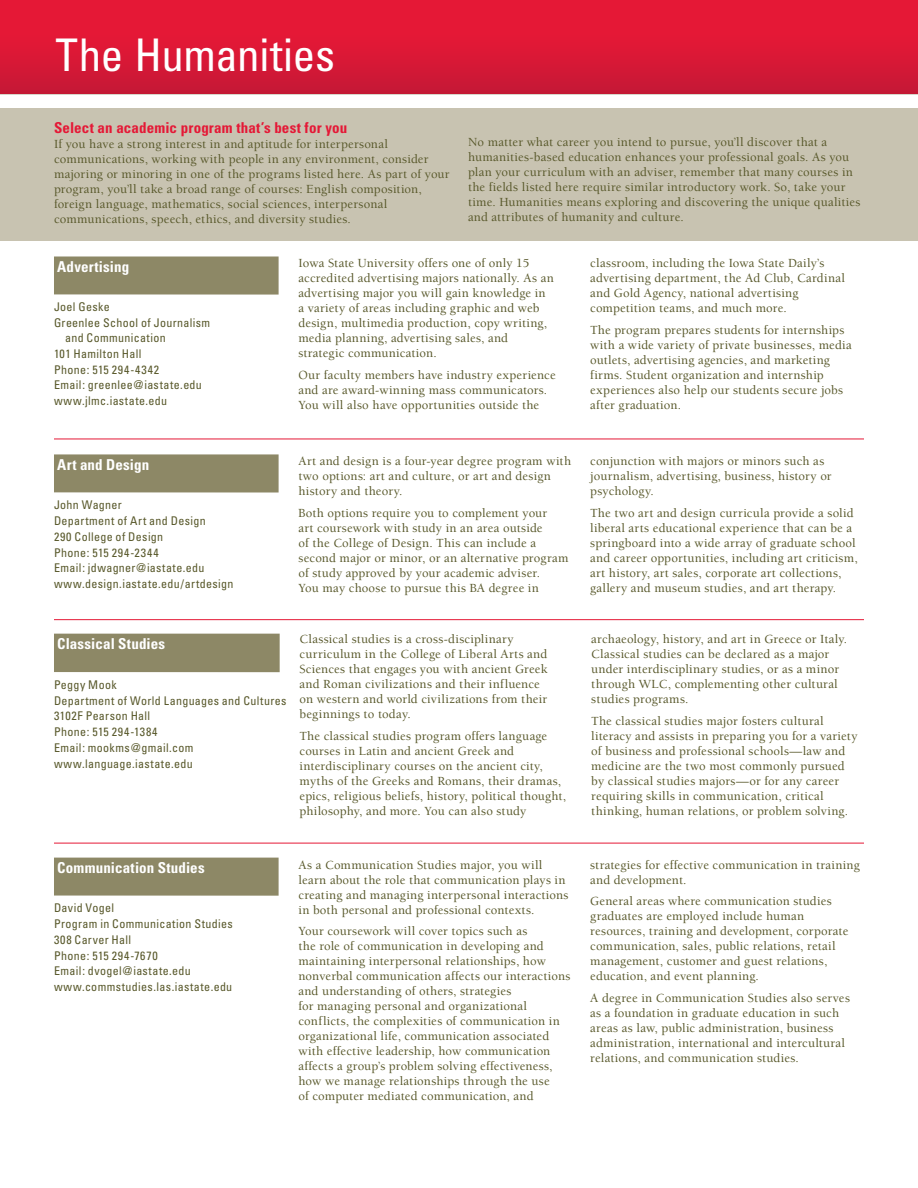
<style>
.page{position:relative;width:918px;height:1188px;background:#fff}
.page>*{position:absolute;margin:0;border:0;box-sizing:border-box;transform-origin:0 0}
.Degree_Heading_-_sub{font:condensed 45px "Univers";letter-spacing:-.01em;color:#fff}
.White_Header{font:700 condensed 15px "Univers";letter-spacing:.01em;color:#fff}
.Red_Headers{font:700 condensed 15px "Univers";letter-spacing:.01em;color:#e51836}
.Body_text{font:500 12.75px/15px "Berkeley";letter-spacing:.015em;color:#58582a}
.Contact_Info_-_Major{font:condensed 12px/15px "Univers";letter-spacing:.03em;color:#58582a}
</style>
<div class="page">
<div style="left:0;top:0;width:918px;height:94px;background:linear-gradient(to bottom,#ed1836,#ca1836)"></div>
<div style="left:0;top:108px;width:918px;height:133px;background:#c8c3b1"></div>
<div style="left:54px;top:454px;width:225px;height:39px;background:#8d8866"></div>
<hr style="left:54px;top:439px;width:810px;height:1px;background:#e51836">
<div style="left:54px;top:634px;width:226px;height:38px;background:#8d8866"></div>
<hr style="left:54px;top:619px;width:810px;height:1px;background:#e51836">
<div style="left:54px;top:256px;width:225px;height:39px;background:#8d8866"></div>
<div style="left:54px;top:858px;width:225px;height:38px;background:#8d8866"></div>
<hr style="left:54px;top:843px;width:810px;height:1px;background:#e51836">
<p class="Degree_Heading_-_sub" style="left:56px;top:27px;width:281px">The Humanities</p>
<p class="Red_Headers" style="left:54px;top:118px;width:295px">Select an academic program that’s best for you</p>
<p class="Body_text" style="left:54px;top:137px;width:397px">If you have a strong interest in and aptitude for interpersonal communications, working with people in any environment, consider majoring or minoring in one of the programs listed here. As part of your program, you’ll take a broad range of courses: English composition, foreign language, mathematics, social sciences, interpersonal communications, speech, ethics, and diversity studies.</p>
<p class="Body_text" style="left:468px;top:134px;width:394px">No matter what career you intend to pursue, you’ll discover that a humanities-based education enhances your professional goals. As you plan your curriculum with an adviser, remember that many courses in the fields listed here require similar introductory work. So, take your time. Humanities means exploring and discovering the unique qualities and attributes of humanity and culture.</p>
<p class="White_Header" style="left:57px;top:257px;width:73px">Advertising</p>
<p class="Contact_Info_-_Major" style="left:54px;top:299px;width:57px">Joel Geske</p>
<p class="Contact_Info_-_Major" style="left:65px;top:315px;width:146px;text-indent:-11px">Greenlee School of Journalism and Communication</p>
<p class="Contact_Info_-_Major" style="left:54px;top:346px;width:89px">101 Hamilton Hall</p>
<p class="Contact_Info_-_Major" style="left:54px;top:362px;width:107px">Phone: 515 294-4342</p>
<p class="Contact_Info_-_Major" style="left:54px;top:377px;width:149px">Email: greenlee@iastate.edu</p>
<p class="Contact_Info_-_Major" style="left:54px;top:393px;width:115px">www.jlmc.iastate.edu</p>
<p class="Body_text" style="left:298px;top:256px;width:257px">Iowa State University offers one of only 15 accredited advertising majors nationally. As an advertising major you will gain knowledge in a variety of areas including graphic and web design, multimedia production, copy writing, media planning, advertising sales, and strategic communication.</p>
<p class="Body_text" style="left:298px;top:368px;width:259px">Our faculty members have industry experience and are award-winning mass communicators.<br>You will also have opportunities outside the</p>
<p class="White_Header" style="left:57px;top:455px;width:93px">Art and Design</p>
<p class="Contact_Info_-_Major" style="left:54px;top:497px;width:69px">John Wagner</p>
<p class="Contact_Info_-_Major" style="left:54px;top:513px;width:153px">Department of Art and Design</p>
<p class="Contact_Info_-_Major" style="left:54px;top:529px;width:111px">290 College of Design</p>
<p class="Contact_Info_-_Major" style="left:54px;top:545px;width:106px">Phone: 515 294-2344</p>
<p class="Contact_Info_-_Major" style="left:54px;top:560px;width:152px">Email: jdwagner@iastate.edu</p>
<p class="Contact_Info_-_Major" style="left:54px;top:576px;width:181px">www.design.iastate.edu/artdesign</p>
<p class="Body_text" style="left:298px;top:454px;width:274px">Art and design is a four-year degree program with two options: art and culture, or art and design history and theory.</p>
<p class="Body_text" style="left:298px;top:506px;width:271px">Both options require you to complement your<br>art coursework with study in an area outside<br>of the College of Design. This can include a second major or minor, or an alternative program of study approved by your academic adviser.<br>You may choose to pursue this BA degree in</p>
<p class="White_Header" style="left:57px;top:634px;width:109px">Classical Studies</p>
<p class="Contact_Info_-_Major" style="left:54px;top:677px;width:64px">Peggy Mook</p>
<p class="Contact_Info_-_Major" style="left:54px;top:693px;width:234px">Department of World Languages and Cultures</p>
<p class="Contact_Info_-_Major" style="left:54px;top:708px;width:98px">3102F Pearson Hall</p>
<p class="Contact_Info_-_Major" style="left:54px;top:724px;width:105px">Phone: 515 294-1384</p>
<p class="Contact_Info_-_Major" style="left:54px;top:740px;width:141px">Email: mookms@gmail.com</p>
<p class="Contact_Info_-_Major" style="left:54px;top:756px;width:140px">www.language.iastate.edu</p>
<p class="Body_text" style="left:300px;top:632px;width:250px">Classical studies is a cross-disciplinary curriculum in the College of Liberal Arts and Sciences that engages you with ancient Greek and Roman civilizations and their influence on western and world civilizations from their beginnings to today.</p>
<p class="Body_text" style="left:300px;top:729px;width:268px">The classical studies program offers language courses in Latin and ancient Greek and interdisciplinary courses on the ancient city, myths of the Greeks and Romans, their dramas, epics, religious beliefs, history, political thought, philosophy, and more. You can also study</p>
<p class="White_Header" style="left:57px;top:858px;width:149px">Communication Studies</p>
<p class="Contact_Info_-_Major" style="left:54px;top:900px;width:62px">David Vogel</p>
<p class="Contact_Info_-_Major" style="left:54px;top:916px;width:180px">Program in Communication Studies</p>
<p class="Contact_Info_-_Major" style="left:54px;top:932px;width:79px">308 Carver Hall</p>
<p class="Contact_Info_-_Major" style="left:54px;top:948px;width:105px">Phone: 515 294-7670</p>
<p class="Contact_Info_-_Major" style="left:54px;top:963px;width:138px">Email: dvogel@iastate.edu</p>
<p class="Contact_Info_-_Major" style="left:54px;top:979px;width:180px">www.commstudies.las.iastate.edu</p>
<p class="Body_text" style="left:298px;top:857px;width:272px">As a Communication Studies major, you will learn about the role that communication plays in creating and managing interpersonal interactions in both personal and professional contexts.</p>
<p class="Body_text" style="left:298px;top:924px;width:274px">Your coursework will cover topics such as<br>the role of communication in developing and maintaining interpersonal relationships, how nonverbal communication affects our interactions and understanding of others, strategies<br>for managing personal and organizational conflicts, the complexities of communication in organizational life, communication associated with effective leadership, how communication affects a group’s problem solving effectiveness, how we manage relationships through the use<br>of computer mediated communication, and</p>
<p class="Body_text" style="left:590px;top:256px;width:256px">classroom, including the Iowa State Daily’s advertising department, the Ad Club, Cardinal and Gold Agency, national advertising competition teams, and much more.</p>
<p class="Body_text" style="left:590px;top:323px;width:263px">The program prepares students for internships with a wide variety of private businesses, media outlets, advertising agencies, and marketing firms. Student organization and internship experiences also help our students secure jobs after graduation.</p>
<p class="Body_text" style="left:590px;top:454px;width:243px">conjunction with majors or minors such as journalism, advertising, business, history or psychology.</p>
<p class="Body_text" style="left:590px;top:506px;width:269px">The two art and design curricula provide a solid liberal arts educational experience that can be a springboard into a wide array of graduate school and career opportunities, including art criticism, art history, art sales, corporate art collections, gallery and museum studies, and art therapy.</p>
<p class="Body_text" style="left:591px;top:632px;width:257px">archaeology, history, and art in Greece or Italy.<br>Classical studies can be declared as a major under interdisciplinary studies, or as a minor through WLC, complementing other cultural studies programs.</p>
<p class="Body_text" style="left:591px;top:714px;width:268px">The classical studies major fosters cultural literacy and assists in preparing you for a variety of business and professional schools—law and medicine are the two most commonly pursued by classical studies majors—or for any career requiring skills in communication, critical thinking, human relations, or problem solving.</p>
<p class="Body_text" style="left:590px;top:857px;width:271px">strategies for effective communication in training and development.</p>
<p class="Body_text" style="left:590px;top:894px;width:260px">General areas where communication studies graduates are employed include human resources, training and development, corporate communication, sales, public relations, retail management, customer and guest relations, education, and event planning.</p>
<p class="Body_text" style="left:590px;top:991px;width:261px">A degree in Communication Studies also serves as a foundation in graduate education in such areas as law, public administration, business administration, international and intercultural relations, and communication studies.</p>
</div>
